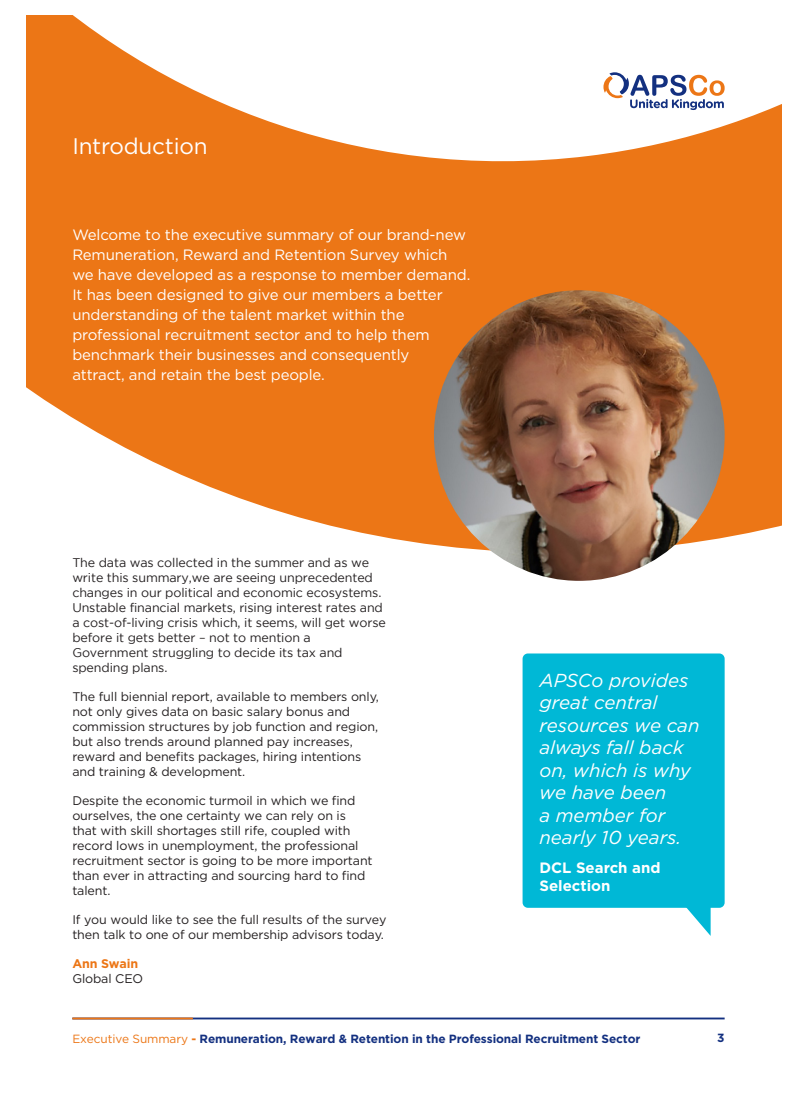
<style>
.page{position:relative;width:797px;height:1105px;background:#fff}
.page>*{position:absolute;margin:0;border:0;box-sizing:border-box;transform-origin:0 0}
.t1{font:22.5px "Gotham";letter-spacing:-.01em;color:#fff}
.t2{font:italic 18.75px/22.5px "Gotham";color:#fff}
.t3{font:15px/20px "Gotham";letter-spacing:-.01em;color:#fff}
.t4{font:700 15px/18px "Gotham";color:#fff}
.t5{font:12.5px/15px "Gotham";letter-spacing:-.01em;color:#231f20}
.t6{font:700 12.5px "Gotham";letter-spacing:-.01em;color:#ec7616}
.t7{font:700 11.88px "Gotham";letter-spacing:-.01em;color:#133080}
.s1{font-weight:400;color:#ec7616}
.s2{color:#ec7616}
</style>
<div class="page">
<hr style="left:72px;top:1017px;width:652px;height:2px;background:#133080">
<hr style="left:72px;top:1017px;width:121px;height:2px;background:#ec7616">
<svg style="left:26px;top:16px;width:755px;height:565px;fill:#ec7616"></svg>
<img style="left:434px;top:290px;width:290px;height:291px;border-radius:145px">
<div style="left:522px;top:653px;width:202px;height:255px;background:#00b8d6;border-radius:5px"></div>
<svg style="left:685px;top:907px;width:25px;height:28px"></svg>
<h1 class="t1" style="left:72px;top:131px;width:137px">Introduction</h1>
<p class="t3" style="left:72px;top:225px;width:399px">Welcome to the executive summary of our brand-new Remuneration, Reward and Retention Survey which we have developed as a response to member demand.<br>It has been designed to give our members a better understanding of the talent market within the professional recruitment sector and to help them benchmark their businesses and consequently<br>attract, and retain the best people.</p>
<p class="t5" style="left:72px;top:555px;width:315px">The data was collected in the summer and as we write this summary,we are seeing unprecedented changes in our political and economic ecosystems.<br>Unstable financial markets, rising interest rates and a cost-of-living crisis which, it seems, will get worse before it gets better – not to mention a Government struggling to decide its tax and spending plans.</p>
<p class="t5" style="left:72px;top:688px;width:308px">The full biennial report, available to members only, not only gives data on basic salary bonus and commission structures by job function and region, but also trends around planned pay increases, reward and benefits packages, hiring intentions and training &amp; development.</p>
<p class="t5" style="left:72px;top:792px;width:302px">Despite the economic turmoil in which we find ourselves, the one certainty we can rely on is that with skill shortages still rife, coupled with record lows in unemployment, the professional recruitment sector is going to be more important than ever in attracting and sourcing hard to find talent.</p>
<p class="t5" style="left:72px;top:912px;width:316px">If you would like to see the full results of the survey then talk to one of our membership advisors today.</p>
<p class="t6" style="left:72px;top:955px;width:67px">Ann Swain</p>
<p class="t5" style="left:72px;top:971px;width:72px">Global CEO</p>
<h2 class="t2" style="left:539px;top:668px;width:162px">APSCo provides great central resources we can always fall back on, which is why we have been<br>a member for nearly 10 years.</h2>
<p class="t4" style="left:539px;top:858px;width:123px">DCL Search and<br>Selection</p>
<p class="t7" style="left:72px;top:1030px;width:569px"><span class="s1">Executive Summary</span> <span class="s2">-</span> Remuneration, Reward &amp; Retention in the Professional Recruitment Sector</p>
<p class="t7" style="left:717px;top:1030px;width:9px">3</p>
</div>
